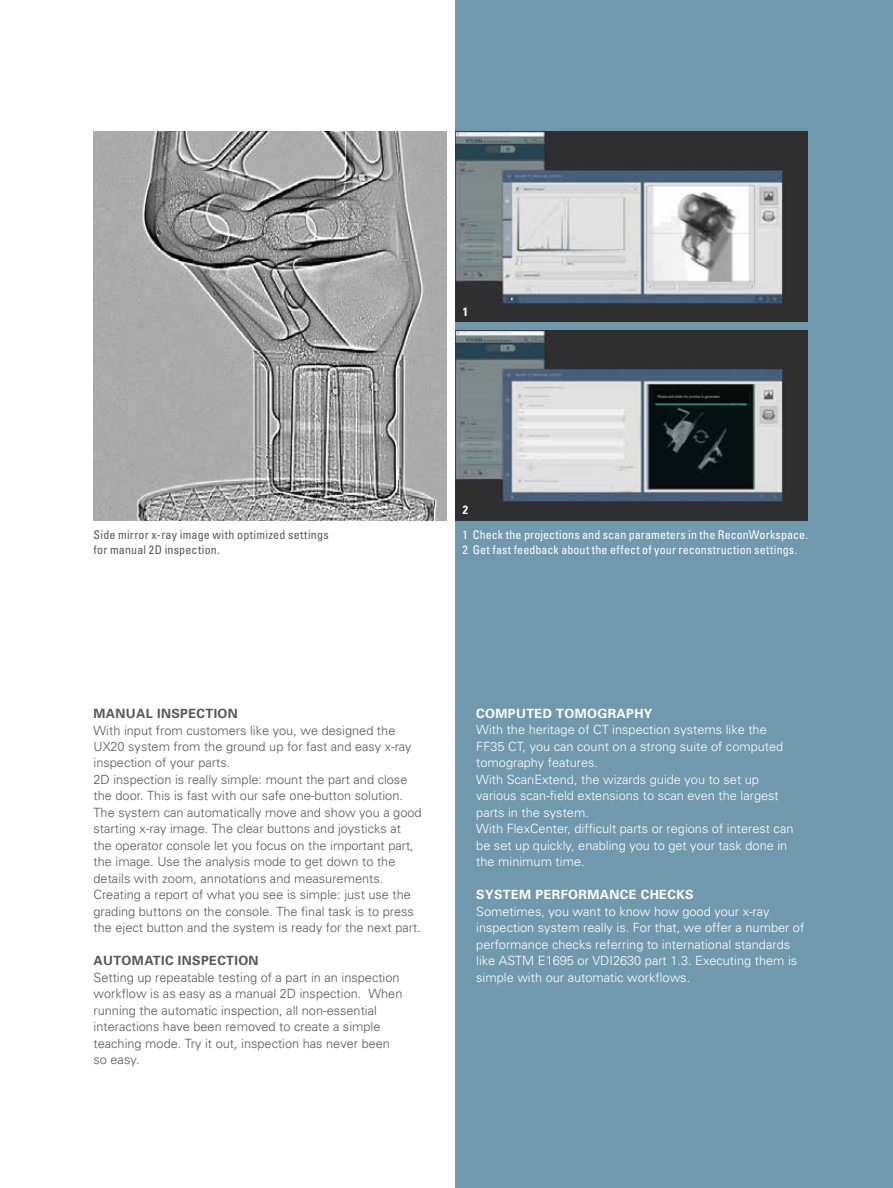
<style>
.page{position:relative;width:893px;height:1188px;background:#fff}
.page>*{position:absolute;margin:0;border:0;box-sizing:border-box;transform-origin:0 0}
.t1{font:300 12.75px/16.5px "Univers";color:#575756}
.t2{font:300 12.75px/16.5px "Univers";color:#fff}
.t3{font:700 12.75px "Univers";letter-spacing:.03em;color:#fff}
.t4{font:700 12.75px "Univers";letter-spacing:.03em;color:#575756}
.t5{font:condensed 12px/15px "Univers";letter-spacing:.01em;color:#fff}
.t6{font:condensed 12px/15px "Univers";letter-spacing:.02em;color:#575756}
.t7{font:700 condensed 12px "Univers";color:#fff}
</style>
<div class="page">
<div style="left:455px;top:0;width:438px;height:1188px;background:#7199ad"></div>
<img style="left:94px;top:132px;width:352px;height:388px">
<img style="left:455px;top:132px;width:353px;height:190px">
<img style="left:455px;top:330px;width:353px;height:190px">
<p class="t7" style="left:463px;top:304px;width:7px">1</p>
<p class="t7" style="left:463px;top:502px;width:7px">2</p>
<p class="t6" style="left:94px;top:527px;width:237px">Side mirror x-ray image with optimized settings for manual 2D inspection.</p>
<p class="t5" style="left:462px;top:527px;width:347px">1 Check the projections and scan parameters in the ReconWorkspace.<br>2 Get fast feedback about the effect of your reconstruction settings.</p>
<p class="t4" style="left:94px;top:706px;width:146px">MANUAL INSPECTION</p>
<p class="t1" style="left:94px;top:722px;width:330px">With input from customers like you, we designed the UX20 system from the ground up for fast and easy x-ray inspection of your parts.<br>2D inspection is really simple: mount the part and close the door. This is fast with our safe one-button solution.<br>The system can automatically move and show you a good starting x-ray image. The clear buttons and joysticks at the operator console let you focus on the important part, the image. Use the analysis mode to get down to the details with zoom, annotations and measurements.<br>Creating a report of what you see is simple: just use the grading buttons on the console. The final task is to press the eject button and the system is ready for the next part.</p>
<p class="t4" style="left:94px;top:953px;width:167px">AUTOMATIC INSPECTION</p>
<p class="t1" style="left:94px;top:969px;width:310px">Setting up repeatable testing of a part in an inspection workflow is as easy as a manual 2D inspection. When running the automatic inspection, all non-essential interactions have been removed to create a simple teaching mode. Try it out, inspection has never been so easy.</p>
<p class="t3" style="left:476px;top:706px;width:178px">COMPUTED TOMOGRAPHY</p>
<p class="t2" style="left:476px;top:722px;width:319px">With the heritage of CT inspection systems like the FF35 CT, you can count on a strong suite of computed tomography features.<br>With ScanExtend, the wizards guide you to set up various scan-field extensions to scan even the largest parts in the system.<br>With FlexCenter, difficult parts or regions of interest can be set up quickly, enabling you to get your task done in the minimum time.</p>
<p class="t3" style="left:476px;top:887px;width:219px">SYSTEM PERFORMANCE CHECKS</p>
<p class="t2" style="left:476px;top:903px;width:330px">Sometimes, you want to know how good your x-ray inspection system really is. For that, we offer a number of performance checks referring to international standards like ASTM E1695 or VDI2630 part 1.3. Executing them is simple with our automatic workflows.</p>
</div>
